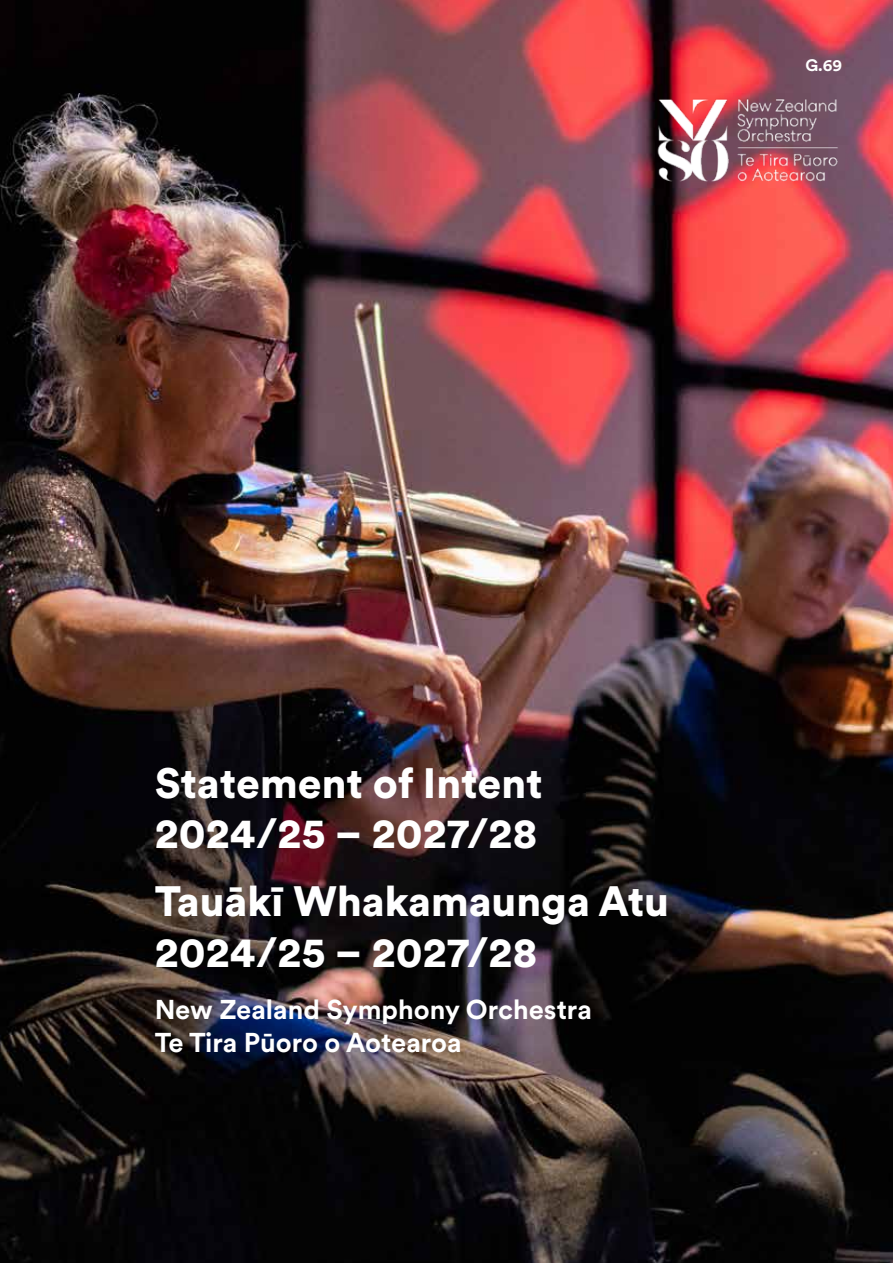
<style>
.page{position:relative;width:893px;height:1263px;background:#fff}
.page>*{position:absolute;margin:0;border:0;box-sizing:border-box;transform-origin:0 0}
.t1{font:900 42px/50.4px "Circular XX";color:#fff}
.t2{font:700 27px/32.4px "Circular XX";color:#fff}
.t3{font:700 16.5px "Circular XX";color:#fff}
</style>
<div class="page">
<img style="left:0;top:0;width:893px;height:1263px">
<img style="left:652px;top:91px;width:190px;height:100px">
<p class="t3" style="left:805px;top:54px;width:38px">G.69</p>
<p class="t1" style="left:155px;top:756px;width:390px">Statement of Intent<br>2024/25 – 2027/28</p>
<p class="t1" style="left:155px;top:875px;width:516px">Tauākī Whakamaunga Atu<br>2024/25 – 2027/28</p>
<p class="t2" style="left:155px;top:992px;width:439px">New Zealand Symphony Orchestra<br>Te Tira Pūoro o Aotearoa</p>
</div>
